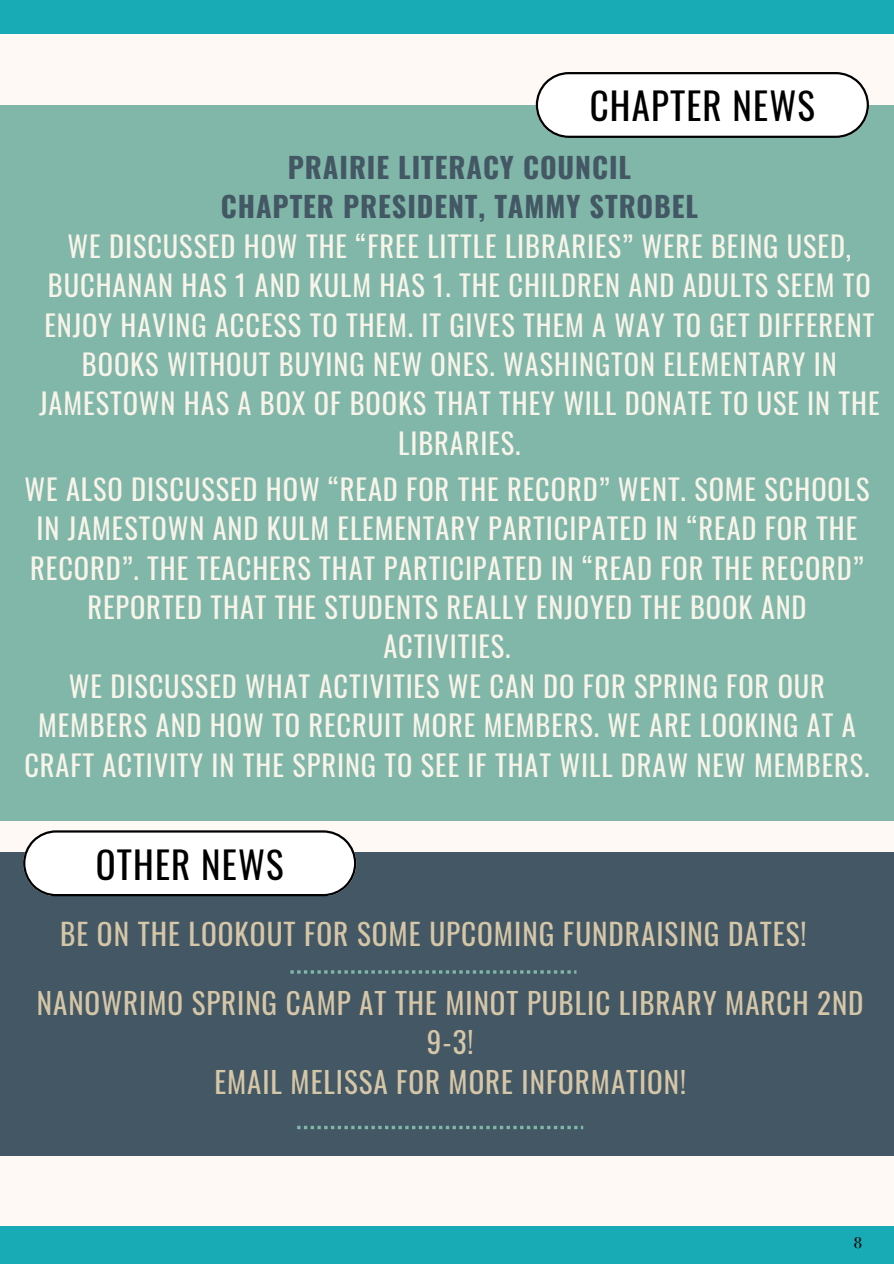
<style>
.page{position:relative;width:894px;height:1264px;background:#fff}
.page>*{position:absolute;margin:0;border:0;box-sizing:border-box;transform-origin:0 0}
.t1{font:36.9px "Oswald";letter-spacing:.03em;color:#000}
.t2{font:29.25px "Oswald";letter-spacing:.03em;color:#d6c6a8}
.t3{font:28.95px/39.8px "Oswald";letter-spacing:.03em;color:#d6c6a8;text-align:center}
.t4{font:28.5px/39.3px "Oswald";letter-spacing:.03em;color:#f9f4ea;text-align:center}
.t5{font:700 28.5px "Oswald";letter-spacing:.03em;color:#435864}
.t6{font:16.5px "Bodoni FLF";color:#000}
</style>
<div class="page">
<div style="left:0;top:10px;width:893px;height:1239px;background:#fff9f5"></div>
<div style="left:0;top:1226px;width:893px;height:37px;background:#18aab5"></div>
<div style="left:0;top:0;width:893px;height:33px;background:#18aab5"></div>
<div style="left:0;top:105px;width:893px;height:716px;background:#81b7a9"></div>
<svg style="left:535px;top:72px;width:333px;height:66px"></svg>
<div style="left:0;top:851px;width:893px;height:304px;background:#435864"></div>
<svg style="left:23px;top:830px;width:333px;height:66px"></svg>
<svg style="left:290px;top:970px;width:286px;height:3px"></svg>
<svg style="left:297px;top:1125px;width:286px;height:4px"></svg>
<p class="t1" style="left:589px;top:77px;width:227px">CHAPTER NEWS</p>
<p class="t5" style="left:288px;top:145px;width:344px">PRAIRIE LITERACY COUNCIL</p>
<p class="t5" style="left:221px;top:184px;width:478px">CHAPTER PRESIDENT, TAMMY STROBEL</p>
<p class="t4" style="left:39px;top:225px;width:841px">WE DISCUSSED HOW THE “FREE LITTLE LIBRARIES” WERE BEING USED, BUCHANAN HAS 1 AND KULM HAS 1. THE CHILDREN AND ADULTS SEEM TO ENJOY HAVING ACCESS TO THEM. IT GIVES THEM A WAY TO GET DIFFERENT BOOKS WITHOUT BUYING NEW ONES. WASHINGTON ELEMENTARY IN JAMESTOWN HAS A BOX OF BOOKS THAT THEY WILL DONATE TO USE IN THE LIBRARIES.</p>
<p class="t4" style="left:24px;top:468px;width:846px">WE ALSO DISCUSSED HOW “READ FOR THE RECORD” WENT. SOME SCHOOLS IN JAMESTOWN AND KULM ELEMENTARY PARTICIPATED IN “READ FOR THE RECORD”. THE TEACHERS THAT PARTICIPATED IN “READ FOR THE RECORD” REPORTED THAT THE STUDENTS REALLY ENJOYED THE BOOK AND ACTIVITIES.<br>WE DISCUSSED WHAT ACTIVITIES WE CAN DO FOR SPRING FOR OUR MEMBERS AND HOW TO RECRUIT MORE MEMBERS. WE ARE LOOKING AT A CRAFT ACTIVITY IN THE SPRING TO SEE IF THAT WILL DRAW NEW MEMBERS.</p>
<h1 class="t1" style="left:96px;top:835px;width:189px">OTHER NEWS</h1>
<p class="t2" style="left:60px;top:911px;width:747px">BE ON THE LOOKOUT FOR SOME UPCOMING FUNDRAISING DATES!</p>
<p class="t3" style="left:37px;top:981px;width:828px">NANOWRIMO SPRING CAMP AT THE MINOT PUBLIC LIBRARY MARCH 2ND<br>9-3!</p>
<p class="t3" style="left:214px;top:1061px;width:473px">EMAIL MELISSA FOR MORE INFORMATION!</p>
<h1 class="t6" style="left:853px;top:1233px;width:10px">8</h1>
</div>
